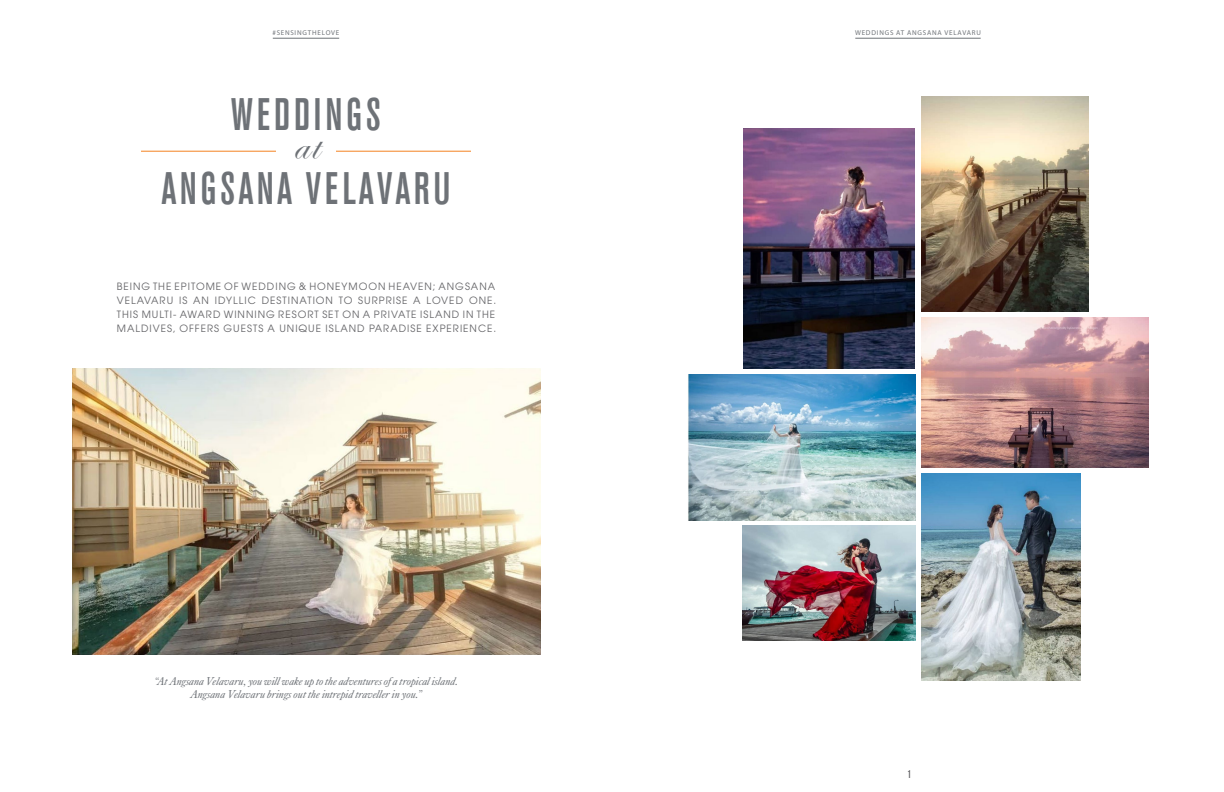
<style>
.page{position:relative;width:1224px;height:792px;background:#fff}
.page>*{position:absolute;margin:0;border:0;box-sizing:border-box;transform-origin:0 0}
.t1{font:500 condensed 45.3px "Akzidenz Grotesk BE";letter-spacing:.08em;color:#6e7277}
.t2{font:45.3px "Edwardian Script ITC";color:#6e7277}
.Body_copy_small{font:italic 11.3px/13.5px "Kings Caslon Display";color:#6e7277;text-align:center}
.Master_Page_Number{font:500 condensed 11.3px "Akzidenz Grotesk BE";color:#636366}
.t3{font:10px/14px "Avant Garde";letter-spacing:.1em;color:#636366;text-align:justify}
.t4{font:7px "Myriad Pro";letter-spacing:.11em;color:#6e7277}
</style>
<div class="page">
<img style="left:72px;top:368px;width:469px;height:286px">
<hr style="left:273px;top:38px;width:66px;height:1px;background:#6e7277">
<hr style="left:336px;top:151px;width:135px;height:1px;background:#f58221">
<hr style="left:141px;top:151px;width:135px;height:1px;background:#f58221">
<img style="left:744px;top:128px;width:171px;height:240px">
<img style="left:921px;top:96px;width:167px;height:216px">
<img style="left:921px;top:317px;width:227px;height:151px">
<img style="left:921px;top:473px;width:159px;height:207px">
<img style="left:688px;top:374px;width:228px;height:146px">
<img style="left:743px;top:526px;width:173px;height:115px">
<hr style="left:855px;top:38px;width:126px;height:1px;background:#6e7277">
<p class="t4" style="left:273px;top:28px;width:68px">#SENSINGTHELOVE</p>
<p class="t1" style="left:231px;top:90px;width:152px">WEDDINGS</p>
<p class="t2" style="left:293px;top:119px;width:27px">at</p>
<p class="t1" style="left:161px;top:163px;width:291px">ANGSANA VELAVARU</p>
<p class="t3" style="left:117px;top:279px;width:381px">BEING THE EPITOME OF WEDDING &amp; HONEYMOON HEAVEN; ANGSANA VELAVARU IS AN IDYLLIC DESTINATION TO SURPRISE A LOVED ONE.<br>THIS MULTI- AWARD WINNING RESORT SET ON A PRIVATE ISLAND IN THE MALDIVES, OFFERS GUESTS A UNIQUE ISLAND PARADISE EXPERIENCE.</p>
<p class="Body_copy_small" style="left:155px;top:675px;width:305px">“At Angsana Velavaru, you will wake up to the adventures of a tropical island.<br>Angsana Velavaru brings out the intrepid traveller in you.”</p>
<p class="t4" style="left:855px;top:28px;width:127px">WEDDINGS AT ANGSANA VELAVARU</p>
<p class="Master_Page_Number" style="left:908px;top:768px;width:5px">1</p>
</div>
